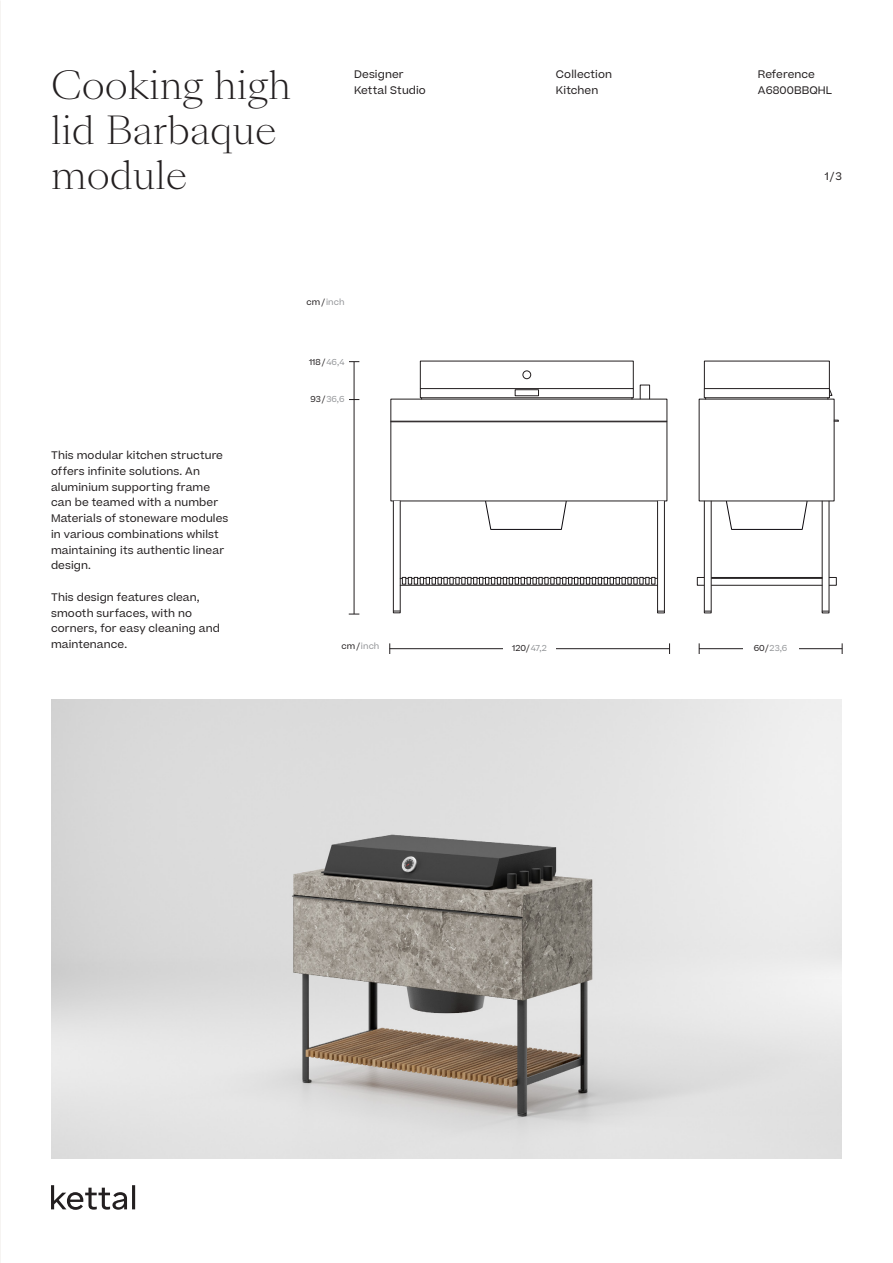
<style>
.page{position:relative;width:893px;height:1263px;background:#fff}
.page>*{position:absolute;margin:0;border:0;box-sizing:border-box;transform-origin:0 0}
.t1{font:300 37.5px/45px "Sang Bleu Kingdom";color:#231f20}
.t2{font:10.5px/15.8px "Beatrice";letter-spacing:.01em;color:#231f20}
.t3{font:8.25px "Beatrice";letter-spacing:.01em;color:#939598}
.t4{font:8.25px "Beatrice";letter-spacing:.01em;color:#231f20}
.s1{color:#231f20}
.s2{color:#939598}
</style>
<div class="page">
<hr style="left:699px;top:648px;width:143px;height:1px;background:#231f20">
<hr style="left:390px;top:648px;width:279px;height:1px;background:#231f20">
<hr style="left:354px;top:362px;width:1px;height:252px;background:#231f20">
<div style="left:743px;top:641px;width:55px;height:14px;background:#fff"></div>
<div style="left:503px;top:641px;width:53px;height:14px;background:#fff"></div>
<svg style="left:51px;top:1185px;width:84px;height:25px"></svg>
<img style="left:51px;top:699px;width:791px;height:460px">
<hr style="left:711px;top:585px;width:111px;height:1px;background:#231f20">
<div style="left:697px;top:577px;width:7px;height:8px;border:1px solid #231f20"></div>
<div style="left:829px;top:577px;width:7px;height:8px;border:1px solid #231f20"></div>
<hr style="left:711px;top:578px;width:111px;height:1px;background:#231f20">
<hr style="left:711px;top:577px;width:111px;height:1px;background:#231f20">
<div style="left:704px;top:501px;width:7px;height:112px;background:#fff;border:1px solid #231f20"></div>
<div style="left:704px;top:388px;width:126px;height:10px;border:1px solid #231f20"></div>
<div style="left:657px;top:501px;width:8px;height:112px;background:#fff;border:1px solid #231f20"></div>
<div style="left:393px;top:501px;width:7px;height:112px;background:#fff;border:1px solid #231f20"></div>
<hr style="left:587px;top:578px;width:71px;height:1px;background:#231f20">
<hr style="left:400px;top:578px;width:187px;height:1px;background:#231f20">
<hr style="left:400px;top:585px;width:258px;height:1px;background:#231f20">
<svg style="left:402px;top:577px;width:253px;height:7px"></svg>
<div style="left:420px;top:388px;width:213px;height:10px;border:1px solid #231f20"></div>
<div style="left:515px;top:389px;width:24px;height:7px;border:1px solid #231f20"></div>
<div style="left:640px;top:385px;width:10px;height:14px;border:1px solid #231f20"></div>
<svg style="left:390px;top:398px;width:277px;height:135px"></svg>
<svg style="left:699px;top:389px;width:140px;height:144px"></svg>
<div style="left:523px;top:371px;width:8px;height:8px;border:1px solid #231f20;border-radius:50%"></div>
<h1 class="t1" style="left:51px;top:64px;width:242px">Cooking high</h1>
<h1 class="t1" style="left:51px;top:109px;width:227px">lid Barbaque module</h1>
<p class="t2" style="left:354px;top:66px;width:73px">Designer<br>Kettal Studio</p>
<p class="t2" style="left:556px;top:66px;width:58px">Collection<br>Kitchen</p>
<p class="t2" style="left:758px;top:66px;width:59px">Reference</p>
<p class="t2" style="left:758px;top:82px;width:76px">A6800BBQHL</p>
<p class="t2" style="left:825px;top:168px;width:19px">1/3</p>
<p class="t2" style="left:51px;top:447px;width:179px">This modular kitchen structure offers infinite solutions. An aluminium supporting frame can be teamed with a number<br>Materials of stoneware modules in various combinations whilst maintaining its authentic linear design.</p>
<p class="t2" style="left:51px;top:589px;width:170px">This design features clean, smooth surfaces, with no corners, for easy cleaning and maintenance.</p>
<p class="t3" style="left:307px;top:296px;width:39px"><span class="s1">cm/</span> inch</p>
<p class="t4" style="left:309px;top:356px;width:37px">118/<span class="s2">46,4</span></p>
<p class="t3" style="left:310px;top:394px;width:36px"><span class="s1">93/</span>36,6</p>
<p class="t3" style="left:341px;top:640px;width:39px"><span class="s1">cm/</span> inch</p>
<p class="t4" style="left:512px;top:643px;width:36px">120/<span class="s2">47,2</span></p>
<p class="t3" style="left:754px;top:643px;width:35px"><span class="s1">60/</span>23,6</p>
</div>
